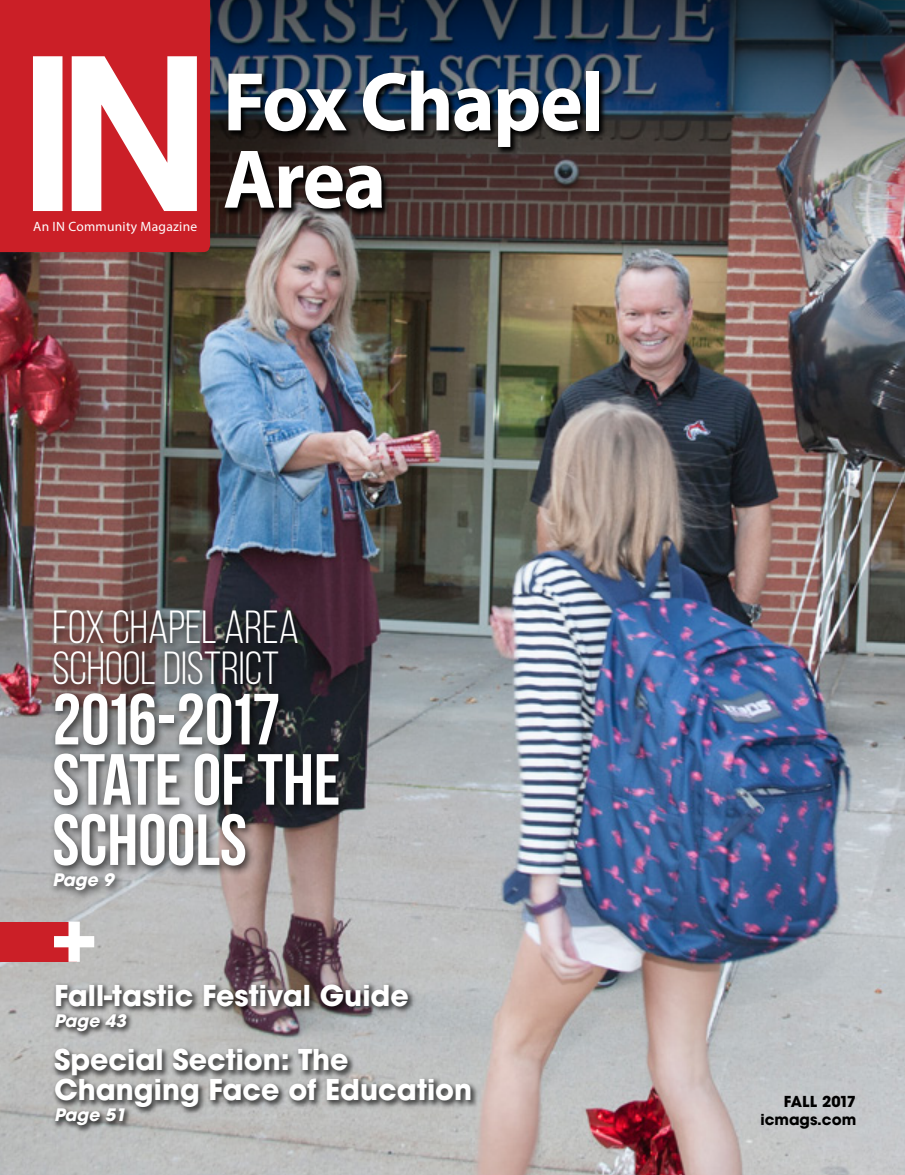
<style>
.page{position:relative;width:905px;height:1175px;background:#fff}
.page>*{position:absolute;margin:0;border:0;box-sizing:border-box;transform-origin:0 0}
.t1{font:700 84px/77.2px "Myriad Pro";letter-spacing:-.02em;color:#fff;scale:.96 1}
.t2{font:700 72.3px/60.3px "Bebas Neue";color:#fff}
.t3{font:46.35px/41.4px "Bebas Neue";color:#fff}
.t4{font:700 28.5px/29.8px "Avant Garde";color:#fff}
.t5{font:italic 700 17.1px "Avant Garde";color:#fff}
.t6{font:700 15px/18px "Avant Garde";color:#000;text-align:right}
.t7{font:13.5px "Myriad Pro";letter-spacing:.02em;color:#fff}
</style>
<div class="page">
<img style="left:0;top:260px;width:904px;height:914px">
<img style="left:0;top:0;width:904px;height:260px">
<div style="left:0;top:0;width:210px;height:252px;background:#cb1f27"></div>
<svg style="left:222px;top:68px;width:384px;height:149px"></svg>
<svg style="left:31px;top:54px;width:168px;height:159px"></svg>
<div style="left:0;top:922px;width:77px;height:39px;background:#cb1f27"></div>
<svg style="left:54px;top:921px;width:40px;height:40px"></svg>
<div style="left:51px;top:981px;width:427px;height:152px;background:#000;opacity:.6"></div>
<div style="left:48px;top:605px;width:301px;height:295px;background:#000;opacity:.75"></div>
<p class="t7" style="left:33px;top:218px;width:165px">An IN Community Magazine</p>
<h1 class="t1" style="left:223px;top:61px;width:397px">Fox Chapel<br>Area</h1>
<h3 class="t3" style="left:52px;top:606px;width:248px">FOX CHAPEL AREA<br>SCHOOL DISTRICT</h3>
<h2 class="t2" style="left:52px;top:688px;width:289px">2016-2017<br>STATE OF THE<br>SCHOOLS</h2>
<p class="t5" style="left:52px;top:868px;width:63px">Page 9</p>
<p class="t4" style="left:54px;top:980px;width:356px">Fall-tastic Festival Guide</p>
<p class="t5" style="left:54px;top:1009px;width:73px">Page 43</p>
<p class="t4" style="left:54px;top:1044px;width:419px">Special Section: The<br>Changing Face of Education</p>
<p class="t5" style="left:54px;top:1104px;width:73px">Page 51</p>
<p class="t6" style="left:760px;top:1092px;width:97px">FALL 2017 icmags.com</p>
</div>
